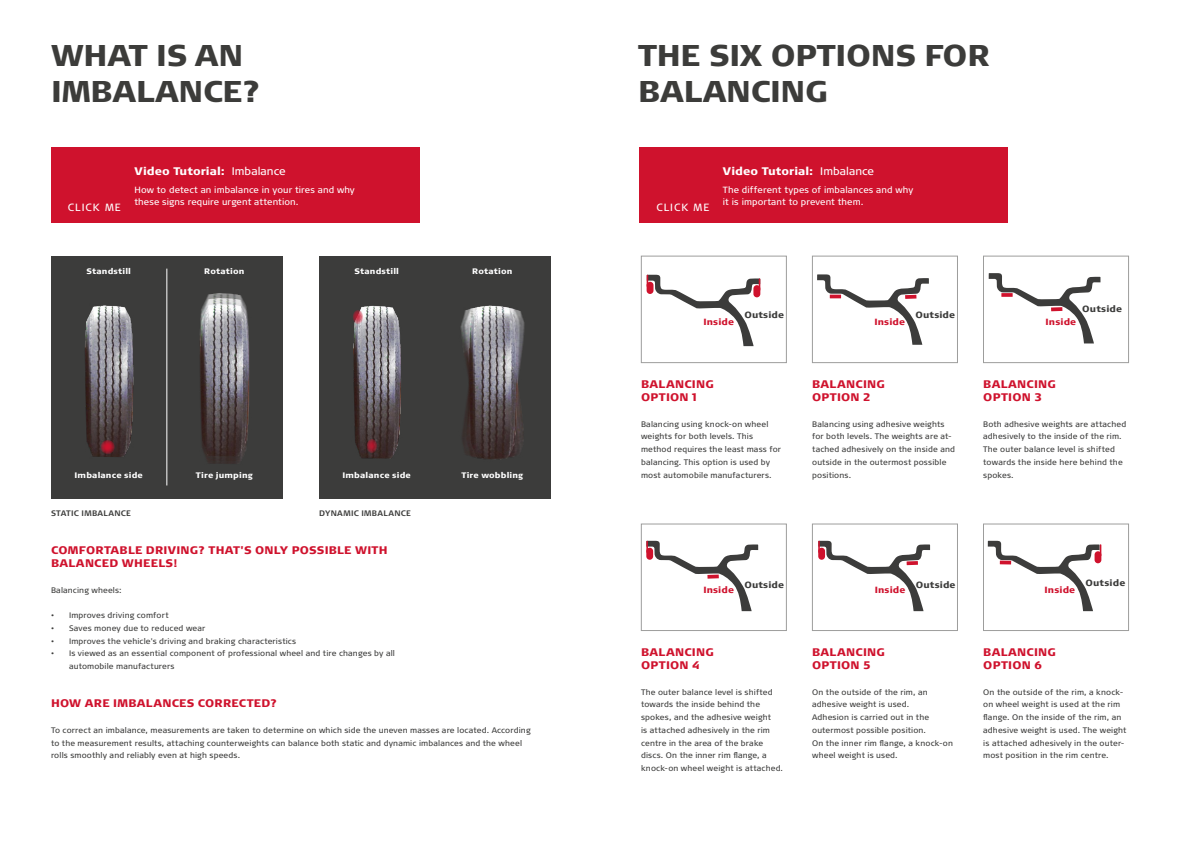
<style>
.page{position:relative;width:1191px;height:842px;background:#fff}
.page>*{position:absolute;margin:0;border:0;box-sizing:border-box;transform-origin:0 0}
.t1{font:900 30px/36px "Signa Pro";letter-spacing:-.01em;color:#3c3c3a}
.t2{font:900 11px/12.8px "Signa Pro";letter-spacing:.025em;color:#cf122d}
.t3{font:900 11px "Signa Pro";letter-spacing:.005em;color:#fff}
.t4{font:10.5px "Signa Pro";letter-spacing:.1em;color:#fff}
.t5{font:9px/12px "Signa Pro";letter-spacing:.01em;color:#fff}
.t6{font:900 9px "Signa Pro";letter-spacing:.015em;color:#3c3c3b}
.t7{font:900 9px "Signa Pro";letter-spacing:.015em;color:#cf122d}
.t8{font:8px/12.8px "Signa Pro";letter-spacing:.015em;color:#3c3c3b}
.t9{font:900 8px "Signa Pro";letter-spacing:.02em;color:#fff}
.t10{font:700 8px "Signa Pro";letter-spacing:.04em;color:#3c3c3b}
.s1{font-weight:400}
</style>
<div class="page">
<div style="left:983px;top:524px;width:145px;height:107px;background:#fff;border:1px solid #9d9d9c"></div>
<div style="left:51px;top:256px;width:231px;height:242px;background:#3c3c3b"></div>
<img style="left:200px;top:293px;width:50px;height:171px">
<img style="left:85px;top:305px;width:49px;height:152px">
<div style="left:319px;top:256px;width:231px;height:242px;background:#3c3c3b"></div>
<img style="left:460px;top:305px;width:65px;height:155px">
<img style="left:353px;top:305px;width:48px;height:154px">
<div style="left:641px;top:256px;width:145px;height:107px;background:#fff;border:1px solid #9d9d9c"></div>
<div style="left:812px;top:256px;width:145px;height:107px;background:#fff;border:1px solid #9d9d9c"></div>
<div style="left:983px;top:256px;width:145px;height:107px;background:#fff;border:1px solid #9d9d9c"></div>
<div style="left:641px;top:524px;width:145px;height:107px;background:#fff;border:1px solid #9d9d9c"></div>
<svg style="left:646px;top:541px;width:112px;height:70px"></svg>
<div style="left:812px;top:524px;width:145px;height:107px;background:#fff;border:1px solid #9d9d9c"></div>
<svg style="left:818px;top:541px;width:112px;height:70px"></svg>
<svg style="left:646px;top:275px;width:114px;height:71px"></svg>
<svg style="left:817px;top:274px;width:112px;height:71px"></svg>
<svg style="left:988px;top:273px;width:112px;height:70px"></svg>
<svg style="left:987px;top:541px;width:114px;height:70px"></svg>
<svg style="left:101px;top:440px;width:14px;height:14px"></svg>
<hr style="left:167px;top:269px;width:1px;height:216px;background:#fff">
<svg style="left:353px;top:310px;width:10px;height:14px"></svg>
<svg style="left:366px;top:439px;width:11px;height:14px"></svg>
<div style="left:51px;top:147px;width:369px;height:76px;background:#cf122d"></div>
<div style="left:639px;top:147px;width:369px;height:76px;background:#cf122d"></div>
<h1 class="t1" style="left:51px;top:36px;width:211px">WHAT IS AN<br>IMBALANCE?</h1>
<h1 class="t1" style="left:638px;top:36px;width:353px">THE SIX OPTIONS FOR<br>BALANCING</h1>
<h2 class="t3" style="left:134px;top:164px;width:153px">Video Tutorial: <span class="s1">Imbalance</span></h2>
<p class="t5" style="left:134px;top:184px;width:222px">How to detect an imbalance in your tires and why these signs require urgent attention.</p>
<h3 class="t4" style="left:68px;top:200px;width:54px">CLICK ME</h3>
<h3 class="t4" style="left:656px;top:200px;width:54px">CLICK ME</h3>
<h2 class="t3" style="left:723px;top:164px;width:153px">Video Tutorial: <span class="s1">Imbalance</span></h2>
<p class="t5" style="left:723px;top:184px;width:192px">The different types of imbalances and why it is important to prevent them.</p>
<p class="t9" style="left:87px;top:266px;width:46px">Standstill</p>
<p class="t9" style="left:204px;top:266px;width:42px">Rotation</p>
<p class="t9" style="left:354px;top:266px;width:46px">Standstill</p>
<p class="t9" style="left:472px;top:266px;width:42px">Rotation</p>
<p class="t9" style="left:75px;top:470px;width:70px">Imbalance side</p>
<p class="t10" style="left:51px;top:508px;width:81px">STATIC IMBALANCE</p>
<p class="t9" style="left:196px;top:470px;width:58px">Tire jumping</p>
<p class="t9" style="left:342px;top:470px;width:70px">Imbalance side</p>
<p class="t10" style="left:319px;top:508px;width:93px">DYNAMIC IMBALANCE</p>
<p class="t9" style="left:461px;top:470px;width:63px">Tire wobbling</p>
<h2 class="t2" style="left:51px;top:543px;width:338px">COMFORTABLE DRIVING? THAT'S ONLY POSSIBLE WITH<br>BALANCED WHEELS!</h2>
<p class="t8" style="left:51px;top:583px;width:72px">Balancing wheels:</p>
<p class="t8" style="left:51px;top:608px;width:119px">• Improves driving comfort</p>
<p class="t8" style="left:51px;top:621px;width:156px">• Saves money due to reduced wear</p>
<p class="t8" style="left:51px;top:634px;width:247px">• Improves the vehicle's driving and braking characteristics</p>
<p class="t8" style="left:69px;top:647px;width:327px;text-indent:-18px">• Is viewed as an essential component of professional wheel and tire changes by all automobile manufacturers</p>
<h2 class="t2" style="left:51px;top:696px;width:228px">HOW ARE IMBALANCES CORRECTED?</h2>
<p class="t8" style="left:51px;top:723px;width:481px">To correct an imbalance, measurements are taken to determine on which side the uneven masses are located. According to the measurement results, attaching counterweights can balance both static and dynamic imbalances and the wheel rolls smoothly and reliably even at high speeds.</p>
<p class="t7" style="left:703px;top:315px;width:32px">Inside</p>
<p class="t6" style="left:744px;top:309px;width:41px">Outside</p>
<p class="t7" style="left:874px;top:315px;width:32px">Inside</p>
<p class="t6" style="left:915px;top:309px;width:41px">Outside</p>
<h2 class="t2" style="left:641px;top:378px;width:74px">BALANCING<br>OPTION 1</h2>
<p class="t8" style="left:641px;top:417px;width:141px">Balancing using knock-on wheel weights for both levels. This method requires the least mass for balancing. This option is used by most automobile manufacturers.</p>
<h2 class="t2" style="left:812px;top:378px;width:74px">BALANCING<br>OPTION 2</h2>
<p class="t8" style="left:812px;top:417px;width:144px">Balancing using adhesive weights for both levels. The weights are at&shy;tached adhesively on the inside and outside in the outermost possible positions.</p>
<p class="t7" style="left:703px;top:583px;width:32px">Inside</p>
<p class="t6" style="left:744px;top:579px;width:41px">Outside</p>
<p class="t7" style="left:874px;top:583px;width:32px">Inside</p>
<p class="t6" style="left:915px;top:579px;width:41px">Outside</p>
<h2 class="t2" style="left:641px;top:645px;width:74px">BALANCING<br>OPTION 4</h2>
<p class="t8" style="left:641px;top:685px;width:142px">The outer balance level is shifted towards the inside behind the spokes, and the adhesive weight<br>is attached adhesively in the rim centre in the area of the brake discs. On the inner rim flange, a knock-on wheel weight is attached.</p>
<h2 class="t2" style="left:812px;top:645px;width:74px">BALANCING<br>OPTION 5</h2>
<p class="t8" style="left:812px;top:685px;width:142px">On the outside of the rim, an adhesive weight is used.<br>Adhesion is carried out in the outermost possible position.<br>On the inner rim flange, a knock-on wheel weight is used.</p>
<p class="t6" style="left:1082px;top:303px;width:41px">Outside</p>
<p class="t7" style="left:1045px;top:315px;width:32px">Inside</p>
<h2 class="t2" style="left:983px;top:378px;width:74px">BALANCING<br>OPTION 3</h2>
<p class="t8" style="left:983px;top:417px;width:144px">Both adhesive weights are attached adhesively to the inside of the rim.<br>The outer balance level is shifted towards the inside here behind the spokes.</p>
<p class="t7" style="left:1044px;top:583px;width:32px">Inside</p>
<p class="t6" style="left:1085px;top:577px;width:41px">Outside</p>
<h2 class="t2" style="left:983px;top:645px;width:74px">BALANCING<br>OPTION 6</h2>
<p class="t8" style="left:983px;top:685px;width:145px">On the outside of the rim, a knock&shy;on wheel weight is used at the rim flange. On the inside of the rim, an adhesive weight is used. The weight is attached adhesively in the outer&shy;most position in the rim centre.</p>
</div>
